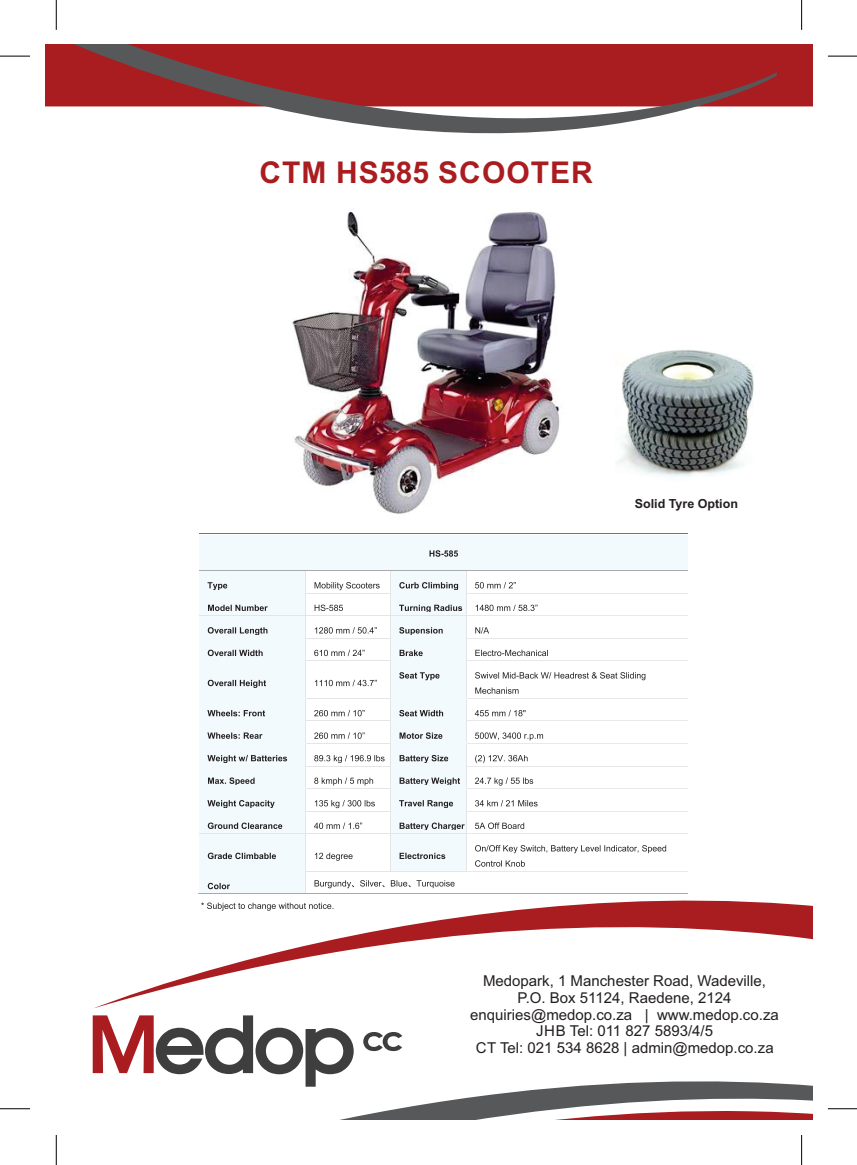
<style>
.page{position:relative;width:857px;height:1165px;background:#fff}
.page>*{position:absolute;margin:0;border:0;box-sizing:border-box;transform-origin:0 0}
.t1{font:700 30px "Arial";letter-spacing:.035em;color:#a91d21}
.t2{font:15px/16.8px "Arial";color:#231f20;text-align:center}
.t3{font:700 12.5px "Arial";color:#231f20}
</style>
<div class="page">
<svg style="left:271px;top:903px;width:541px;height:51px"></svg>
<svg style="left:92px;top:954px;width:720px;height:153px"></svg>
<svg style="left:339px;top:1107px;width:473px;height:13px"></svg>
<svg style="left:93px;top:1015px;width:261px;height:72px"></svg>
<svg style="left:363px;top:1032px;width:39px;height:19px"></svg>
<div style="left:776px;top:45px;width:36px;height:61px;background:#a91d21"></div>
<svg style="left:45px;top:45px;width:731px;height:89px;fill:#a91d21"></svg>
<img style="left:292px;top:211px;width:269px;height:303px">
<div style="left:199px;top:535px;width:489px;height:35px;background:#f3fafe"></div>
<svg style="left:429px;top:550px;width:29px;height:7px"></svg>
<hr style="left:199px;top:533px;width:489px;height:1px;background:#737477">
<hr style="left:199px;top:570px;width:489px;height:1px;background:#a8aaad">
<div style="left:199px;top:571px;width:106px;height:22px;background:#f3fafe"></div>
<svg style="left:207px;top:582px;width:20px;height:8px"></svg>
<svg style="left:314px;top:582px;width:65px;height:8px"></svg>
<div style="left:391px;top:571px;width:74px;height:22px;background:#f3fafe"></div>
<svg style="left:475px;top:582px;width:41px;height:6px"></svg>
<hr style="left:306px;top:593px;width:85px;height:1px;background:#e4e5e7">
<hr style="left:466px;top:593px;width:222px;height:1px;background:#e7e8e9">
<div style="left:199px;top:593px;width:106px;height:22px;background:#f3fafe"></div>
<svg style="left:208px;top:605px;width:60px;height:6px"></svg>
<svg style="left:314px;top:605px;width:29px;height:6px"></svg>
<div style="left:391px;top:593px;width:74px;height:22px;background:#f3fafe"></div>
<svg style="left:475px;top:605px;width:62px;height:6px"></svg>
<hr style="left:199px;top:615px;width:107px;height:1px;background:#e4e5e7">
<hr style="left:306px;top:615px;width:85px;height:1px;background:#e4e5e7">
<hr style="left:391px;top:615px;width:75px;height:1px;background:#e4e5e7">
<hr style="left:466px;top:615px;width:222px;height:1px;background:#e7e8e9">
<div style="left:199px;top:616px;width:106px;height:22px;background:#f3fafe"></div>
<svg style="left:208px;top:627px;width:59px;height:8px"></svg>
<svg style="left:315px;top:627px;width:62px;height:6px"></svg>
<div style="left:391px;top:616px;width:74px;height:22px;background:#f3fafe"></div>
<svg style="left:475px;top:627px;width:14px;height:6px"></svg>
<hr style="left:306px;top:638px;width:85px;height:1px;background:#e4e5e7">
<hr style="left:466px;top:638px;width:222px;height:1px;background:#e7e8e9">
<div style="left:199px;top:638px;width:106px;height:22px;background:#f3fafe"></div>
<svg style="left:208px;top:650px;width:55px;height:6px"></svg>
<svg style="left:314px;top:650px;width:50px;height:6px"></svg>
<div style="left:391px;top:638px;width:74px;height:22px;background:#f3fafe"></div>
<svg style="left:475px;top:650px;width:73px;height:6px"></svg>
<hr style="left:199px;top:660px;width:107px;height:1px;background:#e4e5e7">
<svg style="left:305px;top:571px;width:1px;height:89px"></svg>
<hr style="left:306px;top:660px;width:85px;height:1px;background:#e4e5e7">
<svg style="left:390px;top:571px;width:1px;height:89px"></svg>
<hr style="left:391px;top:660px;width:75px;height:1px;background:#e4e5e7">
<svg style="left:399px;top:571px;width:67px;height:90px"></svg>
<hr style="left:466px;top:660px;width:222px;height:1px;background:#e7e8e9">
<div style="left:199px;top:661px;width:106px;height:37px;background:#f3fafe"></div>
<svg style="left:208px;top:680px;width:58px;height:8px"></svg>
<svg style="left:315px;top:680px;width:62px;height:6px"></svg>
<div style="left:391px;top:661px;width:74px;height:37px;background:#f3fafe"></div>
<svg style="left:399px;top:672px;width:40px;height:8px"></svg>
<svg style="left:475px;top:672px;width:170px;height:8px"></svg>
<svg style="left:475px;top:687px;width:43px;height:7px"></svg>
<hr style="left:199px;top:698px;width:107px;height:1px;background:#e4e5e7">
<hr style="left:305px;top:661px;width:1px;height:37px;background:#e4e5e7">
<hr style="left:306px;top:698px;width:85px;height:1px;background:#e4e5e7">
<hr style="left:390px;top:661px;width:1px;height:38px;background:#e4e5e7">
<hr style="left:391px;top:698px;width:75px;height:1px;background:#e4e5e7">
<hr style="left:465px;top:661px;width:1px;height:37px;background:#e4e5e7">
<hr style="left:466px;top:698px;width:222px;height:1px;background:#e7e8e9">
<div style="left:199px;top:699px;width:106px;height:21px;background:#f3fafe"></div>
<svg style="left:207px;top:710px;width:58px;height:6px"></svg>
<svg style="left:314px;top:710px;width:50px;height:6px"></svg>
<div style="left:391px;top:699px;width:74px;height:21px;background:#f3fafe"></div>
<svg style="left:475px;top:710px;width:50px;height:6px"></svg>
<hr style="left:199px;top:720px;width:107px;height:1px;background:#e4e5e7">
<hr style="left:306px;top:720px;width:85px;height:1px;background:#e4e5e7">
<hr style="left:391px;top:720px;width:75px;height:1px;background:#e4e5e7">
<hr style="left:466px;top:720px;width:222px;height:1px;background:#e7e8e9">
<div style="left:199px;top:721px;width:106px;height:22px;background:#f3fafe"></div>
<svg style="left:207px;top:732px;width:55px;height:7px"></svg>
<svg style="left:314px;top:732px;width:50px;height:7px"></svg>
<div style="left:391px;top:721px;width:74px;height:22px;background:#f3fafe"></div>
<svg style="left:475px;top:732px;width:68px;height:8px"></svg>
<hr style="left:199px;top:743px;width:107px;height:1px;background:#e4e5e7">
<hr style="left:306px;top:743px;width:85px;height:1px;background:#e4e5e7">
<hr style="left:391px;top:743px;width:75px;height:1px;background:#e4e5e7">
<hr style="left:466px;top:743px;width:222px;height:1px;background:#e7e8e9">
<div style="left:199px;top:744px;width:106px;height:22px;background:#f3fafe"></div>
<svg style="left:207px;top:755px;width:80px;height:8px"></svg>
<svg style="left:314px;top:755px;width:70px;height:8px"></svg>
<div style="left:391px;top:744px;width:74px;height:22px;background:#f3fafe"></div>
<svg style="left:475px;top:755px;width:52px;height:8px"></svg>
<hr style="left:306px;top:766px;width:85px;height:1px;background:#e4e5e7">
<hr style="left:466px;top:766px;width:222px;height:1px;background:#e7e8e9">
<div style="left:199px;top:766px;width:106px;height:22px;background:#f3fafe"></div>
<svg style="left:208px;top:777px;width:46px;height:8px"></svg>
<svg style="left:314px;top:777px;width:59px;height:8px"></svg>
<div style="left:391px;top:766px;width:74px;height:22px;background:#f3fafe"></div>
<svg style="left:475px;top:777px;width:58px;height:9px"></svg>
<hr style="left:199px;top:788px;width:107px;height:1px;background:#e4e5e7">
<hr style="left:306px;top:788px;width:85px;height:1px;background:#e4e5e7">
<hr style="left:391px;top:788px;width:75px;height:1px;background:#e4e5e7">
<hr style="left:466px;top:788px;width:222px;height:1px;background:#e7e8e9">
<div style="left:199px;top:789px;width:106px;height:22px;background:#f3fafe"></div>
<svg style="left:207px;top:800px;width:68px;height:8px"></svg>
<svg style="left:315px;top:800px;width:60px;height:8px"></svg>
<div style="left:391px;top:789px;width:74px;height:22px;background:#f3fafe"></div>
<svg style="left:475px;top:800px;width:62px;height:6px"></svg>
<hr style="left:306px;top:811px;width:85px;height:1px;background:#e4e5e7">
<hr style="left:466px;top:811px;width:222px;height:1px;background:#e7e8e9">
<div style="left:199px;top:811px;width:106px;height:22px;background:#f3fafe"></div>
<svg style="left:208px;top:822px;width:74px;height:7px"></svg>
<svg style="left:314px;top:822px;width:48px;height:7px"></svg>
<div style="left:391px;top:811px;width:74px;height:22px;background:#f3fafe"></div>
<svg style="left:475px;top:822px;width:49px;height:7px"></svg>
<hr style="left:199px;top:833px;width:107px;height:1px;background:#e4e5e7">
<svg style="left:305px;top:698px;width:1px;height:135px"></svg>
<hr style="left:306px;top:833px;width:85px;height:1px;background:#e4e5e7">
<svg style="left:390px;top:699px;width:1px;height:134px"></svg>
<hr style="left:391px;top:833px;width:75px;height:1px;background:#e4e5e7">
<svg style="left:399px;top:698px;width:67px;height:135px"></svg>
<hr style="left:466px;top:833px;width:222px;height:1px;background:#e7e8e9">
<div style="left:199px;top:834px;width:106px;height:37px;background:#f3fafe"></div>
<svg style="left:208px;top:853px;width:68px;height:6px"></svg>
<svg style="left:315px;top:853px;width:37px;height:8px"></svg>
<div style="left:391px;top:834px;width:74px;height:37px;background:#f3fafe"></div>
<svg style="left:399px;top:853px;width:46px;height:6px"></svg>
<svg style="left:475px;top:845px;width:191px;height:8px"></svg>
<svg style="left:475px;top:860px;width:50px;height:7px"></svg>
<hr style="left:199px;top:871px;width:107px;height:1px;background:#e4e5e7">
<hr style="left:305px;top:834px;width:1px;height:37px;background:#e4e5e7">
<hr style="left:306px;top:871px;width:85px;height:1px;background:#e4e5e7">
<hr style="left:390px;top:834px;width:1px;height:38px;background:#e4e5e7">
<hr style="left:391px;top:871px;width:75px;height:1px;background:#e4e5e7">
<hr style="left:465px;top:834px;width:1px;height:37px;background:#e4e5e7">
<hr style="left:466px;top:871px;width:222px;height:1px;background:#e7e8e9">
<div style="left:199px;top:872px;width:106px;height:21px;background:#f3fafe"></div>
<svg style="left:208px;top:883px;width:22px;height:6px"></svg>
<svg style="left:314px;top:880px;width:40px;height:8px"></svg>
<svg style="left:360px;top:880px;width:24px;height:7px"></svg>
<svg style="left:391px;top:880px;width:63px;height:8px"></svg>
<svg style="left:305px;top:872px;width:1px;height:22px"></svg>
<hr style="left:198px;top:894px;width:490px;height:1px;background:#a8aaad">
<svg style="left:201px;top:902px;width:132px;height:9px"></svg>
<img style="left:616px;top:350px;width:138px;height:127px">
<hr style="left:0;top:1108px;width:30px;height:1px;background:#000">
<hr style="left:56px;top:1135px;width:1px;height:30px;background:#000">
<hr style="left:0;top:56px;width:30px;height:1px;background:#000">
<hr style="left:56px;top:0;width:1px;height:30px;background:#000">
<svg style="left:828px;top:56px;width:29px;height:1px"></svg>
<hr style="left:801px;top:0;width:1px;height:30px;background:#000">
<svg style="left:828px;top:1108px;width:29px;height:1px"></svg>
<hr style="left:801px;top:1135px;width:1px;height:30px;background:#000">
<h1 class="t1" style="left:259px;top:161px;width:335px">CTM HS585 SCOOTER</h1>
<p class="t3" style="left:634px;top:499px;width:105px">Solid Tyre Option</p>
<p class="t2" style="left:470px;top:974px;width:310px">Medopark, 1 Manchester Road, Wadeville, P.O. Box 51124, Raedene, 2124 enquiries@medop.co.za | www.medop.co.za JHB Tel: 011 827 5893/4/5<br>CT Tel: 021 534 8628 | admin@medop.co.za</p>
</div>
